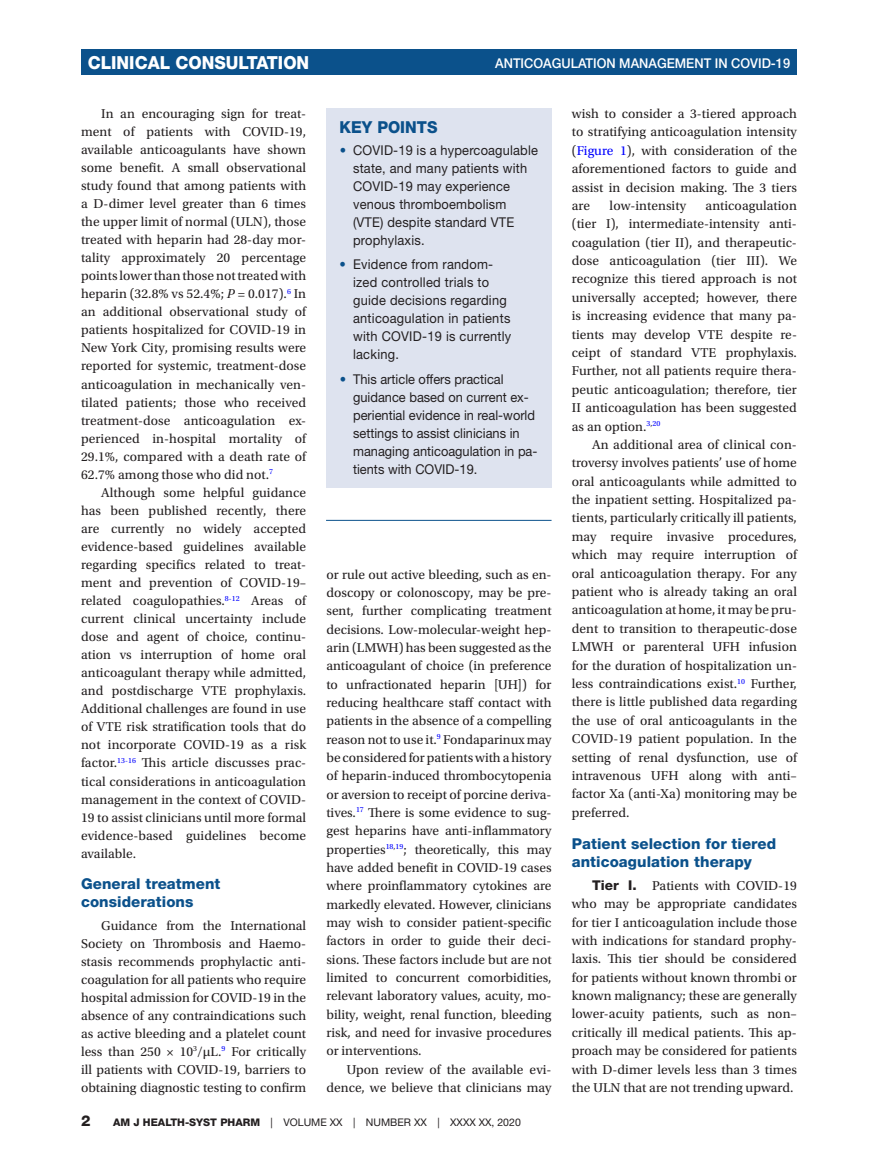
<style>
.page{position:relative;width:878px;height:1175px;background:#fff}
.page>*{position:absolute;margin:0;border:0;box-sizing:border-box;transform-origin:0 0}
.t1{font:800 18px "Helvetica Neue LT Std";color:#fff;scale:.95 1}
.t2{font:800 16.5px "Helvetica Neue LT Std";color:#0b518b;scale:.95 1}
.t3{font:800 15px/18px "Helvetica Neue LT Std";letter-spacing:.005em;color:#0b518b}
.t4{font:800 15px "Helvetica Neue LT Std";color:#231f20}
.t5{font:13.5px/18px "Utopia Std";letter-spacing:.005em;color:#231f20;text-align:justify}
.t6{font:13.5px/18px "Helvetica Neue LT Std";letter-spacing:.015em;color:#231f20;scale:.95 1}
.t7{font:500 13.5px "Helvetica Neue LT Std";color:#fff;scale:.95 1}
.t8{font:10.5px "Helvetica Neue LT Std";color:#231f20}
.s1{font-style:italic}
.s2{color:#00f}
.s3{color:#0b518b}
.s4{font-family:"Helvetica Neue LT Std";font-weight:800}
.s5{font-weight:800}
</style>
<div class="page">
<div style="left:81px;top:50px;width:715px;height:25px;background:#0b518b"></div>
<div style="left:326px;top:108px;width:225px;height:380px;background:#dee3ef"></div>
<hr style="left:326px;top:520px;width:225px;height:1px;background:#0b518b">
<h1 class="t1" style="left:88px;top:52px;width:235px">CLINICAL CONSULTATION</h1>
<p class="t7" style="left:495px;top:55px;width:312px">ANTICOAGULATION MANAGEMENT IN COVID-19</p>
<p class="t5" style="left:81px;top:105px;width:227px;text-indent:20px">In an encouraging sign for treat&shy;ment of patients with COVID-19, available anticoagulants have shown some benefit. A small observational study found that among patients with a D-dimer level greater than 6 times the upper limit of normal (ULN), those treated with heparin had 28-day mor&shy;tality approximately 20 percentage points lower than those not treated with heparin (32.8% vs 52.4%; <span class="s1">P</span> = 0.017).<sup>6</sup> In an additional observational study of patients hospitalized for COVID-19 in New York City, promising results were reported for systemic, treatment-dose anticoagulation in mechanically ven&shy;tilated patients; those who received treatment-dose anticoagulation ex&shy;perienced in-hospital mortality of 29.1%, compared with a death rate of 62.7% among those who did not.<sup>7</sup></p>
<p class="t5" style="left:81px;top:483px;width:227px;text-indent:20px">Although some helpful guidance has been published recently, there are currently no widely accepted evidence-based guidelines available regarding specifics related to treat&shy;ment and prevention of COVID-19– related coagulopathies.<sup>8-12</sup> Areas of current clinical uncertainty include dose and agent of choice, continu&shy;ation vs interruption of home oral anticoagulant therapy while admitted, and postdischarge VTE prophylaxis.<br>Additional challenges are found in use of VTE risk stratification tools that do not incorporate COVID-19 as a risk factor.<sup>13-16</sup> This article discusses prac&shy;tical considerations in anticoagulation management in the context of COVID-19 to assist clinicians until more formal evidence-based guidelines become available.</p>
<p class="t3" style="left:81px;top:874px;width:141px">General treatment considerations</p>
<p class="t5" style="left:81px;top:916px;width:227px;text-align:left;text-indent:20px">Guidance from the International Society on Thrombosis and Haemo&shy;stasis recommends prophylactic anti&shy;coagulation for all patients who require hospital admission for COVID-19 in the absence of any contraindications such as active bleeding and a platelet count less than 250 × 10<sup>3</sup>/µL.<sup>9</sup> For critically ill patients with COVID-19, barriers to obtaining diagnostic testing to confirm</p>
<p class="t5" style="left:571px;top:105px;width:227px;line-height:18.5px">wish to consider a 3-tiered approach to stratifying anticoagulation intensity (<span class="s2">Figure 1</span>), with consideration of the aforementioned factors to guide and assist in decision making. The 3 tiers are</p>
<p class="t2" style="left:339px;top:118px;width:104px">KEY POINTS</p>
<p class="t6" style="left:353px;top:141px;width:196px;text-indent:-13px"><span class="s3">•</span> COVID-19 is a hypercoagulable state, and many patients with<br>COVID-19 may experience venous thromboembolism (VTE) despite standard VTE prophylaxis.</p>
<p class="t6" style="left:353px;top:255px;width:168px;text-indent:-14px"><span class="s3">•</span> Evidence from random&shy;ized controlled trials to guide decisions regarding anticoagulation in patients with COVID-19 is currently lacking.</p>
<p class="t6" style="left:353px;top:370px;width:196px;text-indent:-13px"><span class="s3">•</span> This article offers practical guidance based on current ex&shy;periential evidence in real-world settings to assist clinicians in managing anticoagulation in pa&shy;tients with COVID-19.</p>
<p class="t5" style="left:571px;top:196px;width:227px;line-height:18.5px;text-align:left;text-indent:134px">anticoagulation (tier I), intermediate-intensity anti&shy;coagulation (tier II), and therapeutic&shy;dose anticoagulation (tier III). We recognize this tiered approach is not universally accepted; however, there is increasing evidence that many pa&shy;tients may develop VTE despite re&shy;ceipt of standard VTE prophylaxis.<br>Further, not all patients require thera&shy;peutic anticoagulation; therefore, tier II anticoagulation has been suggested as an option.<sup>3</sup><sup>,</sup><sup>20</sup></p>
<p class="t5" style="left:572px;top:435px;width:227px;line-height:18.5px;text-indent:20px">An additional area of clinical con&shy;troversy involves patients’ use of home oral anticoagulants while admitted to the inpatient setting. Hospitalized pa&shy;tients, particularly critically ill patients, may require invasive procedures, which may require interruption of oral anticoagulation therapy. For any patient who is already taking an oral anticoagulation at home, it may be pru&shy;dent to transition to therapeutic-dose LMWH or parenteral UFH infusion for the duration of hospitalization un&shy;less contraindications exist.<sup>10</sup> Further, there is little published data regarding the use of oral anticoagulants in the COVID-19 patient population. In the setting of renal dysfunction, use of intravenous UFH along with anti– factor Xa (anti-Xa) monitoring may be preferred.</p>
<p class="t3" style="left:572px;top:834px;width:206px;line-height:18.5px">Patient selection for tiered anticoagulation therapy</p>
<p class="t5" style="left:572px;top:876px;width:227px;line-height:18.5px;text-indent:20px"><span class="s4">Tier I.</span> Patients with COVID-19 who may be appropriate candidates for tier I anticoagulation include those with indications for standard prophy&shy;laxis. This tier should be considered for patients without known thrombi or known malignancy; these are generally lower-acuity patients, such as non– critically ill medical patients. This ap&shy;proach may be considered for patients with D-dimer levels less than 3 times the ULN that are not trending upward.</p>
<p class="t5" style="left:609px;top:197px;width:78px">low-intensity</p>
<p class="t5" style="left:326px;top:565px;width:227px">or rule out active bleeding, such as en&shy;doscopy or colonoscopy, may be pre&shy;sent, further complicating treatment decisions. Low-molecular-weight hep&shy;arin (LMWH) has been suggested as the anticoagulant of choice (in preference to unfractionated heparin [UH]) for reducing healthcare staff contact with patients in the absence of a compelling reason not to use it.<sup>9</sup> Fondaparinux may be considered for patients with a history of heparin-induced thrombocytopenia or aversion to receipt of porcine deriva&shy;tives.<sup>17</sup> There is some evidence to sug&shy;gest heparins have anti-inflammatory properties<sup>18</sup><sup>,</sup><sup>19</sup>; theoretically, this may have added benefit in COVID-19 cases where proinflammatory cytokines are markedly elevated. However, clinicians may wish to consider patient-specific factors in order to guide their deci&shy;sions. These factors include but are not limited to concurrent comorbidities, relevant laboratory values, acuity, mo&shy;bility, weight, renal function, bleeding risk, and need for invasive procedures or interventions.</p>
<p class="t5" style="left:326px;top:1060px;width:227px;text-align:right">Upon review of the available evi&shy;dence, we believe that clinicians may</p>
<p class="t4" style="left:81px;top:1112px;width:11px">2</p>
<p class="t8" style="left:113px;top:1116px;width:409px"><span class="s5">AM J HEALTH-SYST PHARM</span> | VOLUME XX | NUMBER XX | XXXX XX, 2020</p>
</div>
